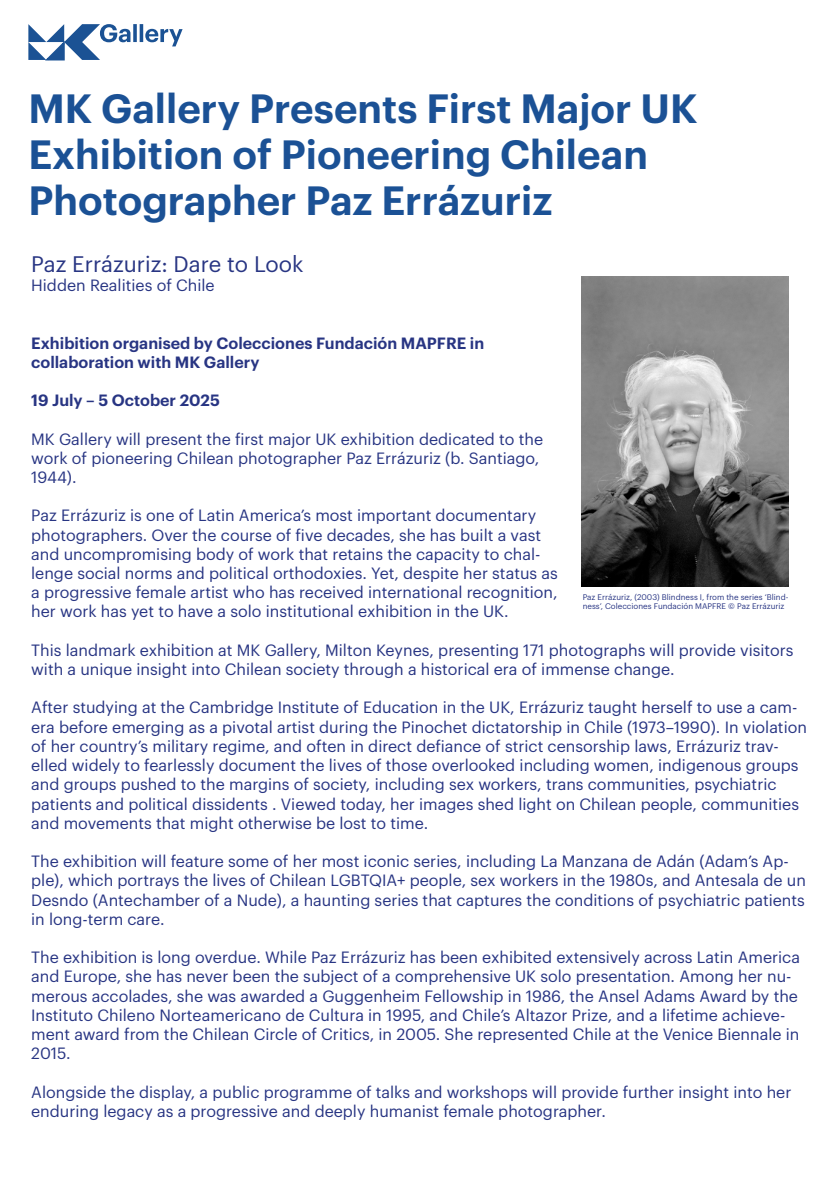
<style>
.page{position:relative;width:840px;height:1191px;background:#fff}
.page>*{position:absolute;margin:0;border:0;box-sizing:border-box;transform-origin:0 0}
.t1{font:600 40px/46px "Graphik";color:#1b5195}
.t2{font:22px "Graphik";color:#283583}
.t3{font:16px/19.2px "Graphik";color:#283583}
.t4{font:600 16px/19.2px "Graphik";color:#283583}
.t5{font:8px/9.6px "Graphik";color:#283583}
</style>
<div class="page">
<svg style="left:28px;top:24px;width:154px;height:37px"></svg>
<img style="left:581px;top:276px;width:207px;height:310px">
<h1 class="t1" style="left:28px;top:82px;width:670px">MK Gallery Presents First Major UK<br>Exhibition of Pioneering Chilean<br>Photographer Paz Errázuriz</h1>
<h2 class="t2" style="left:31px;top:248px;width:274px">Paz Errázuriz: Dare to Look</h2>
<p class="t3" style="left:31px;top:275px;width:185px">Hidden Realities of Chile</p>
<p class="t4" style="left:31px;top:332px;width:454px">Exhibition organised by Colecciones Fundación MAPFRE in collaboration with MK Gallery</p>
<p class="t4" style="left:31px;top:389px;width:190px">19 July – 5 October 2025</p>
<p class="t3" style="left:31px;top:428px;width:513px">MK Gallery will present the first major UK exhibition dedicated to the work of pioneering Chilean photographer Paz Errázuriz (b. Santiago,<br>1944).</p>
<p class="t3" style="left:31px;top:504px;width:528px">Paz Errázuriz is one of Latin America’s most important documentary photographers. Over the course of five decades, she has built a vast and uncompromising body of work that retains the capacity to chal&shy;lenge social norms and political orthodoxies. Yet, despite her status as a progressive female artist who has received international recognition, her work has yet to have a solo institutional exhibition in the UK.</p>
<p class="t3" style="left:31px;top:639px;width:763px">This landmark exhibition at MK Gallery, Milton Keynes, presenting 171 photographs will provide visitors with a unique insight into Chilean society through a historical era of immense change.</p>
<p class="t3" style="left:31px;top:696px;width:776px">After studying at the Cambridge Institute of Education in the UK, Errázuriz taught herself to use a cam&shy;era before emerging as a pivotal artist during the Pinochet dictatorship in Chile (1973–1990). In violation of her country’s military regime, and often in direct defiance of strict censorship laws, Errázuriz trav&shy;elled widely to fearlessly document the lives of those overlooked including women, indigenous groups and groups pushed to the margins of society, including sex workers, trans communities, psychiatric patients and political dissidents . Viewed today, her images shed light on Chilean people, communities and movements that might otherwise be lost to time.</p>
<p class="t3" style="left:31px;top:850px;width:775px">The exhibition will feature some of her most iconic series, including La Manzana de Adán (Adam’s Ap&shy;ple), which portrays the lives of Chilean LGBTQIA+ people, sex workers in the 1980s, and Antesala de un Desndo (Antechamber of a Nude), a haunting series that captures the conditions of psychiatric patients in long-term care.</p>
<p class="t3" style="left:31px;top:946px;width:770px">The exhibition is long overdue. While Paz Errázuriz has been exhibited extensively across Latin America and Europe, she has never been the subject of a comprehensive UK solo presentation. Among her nu&shy;merous accolades, she was awarded a Guggenheim Fellowship in 1986, the Ansel Adams Award by the Instituto Chileno Norteamericano de Cultura in 1995, and Chile’s Altazor Prize, and a lifetime achieve&shy;ment award from the Chilean Circle of Critics, in 2005. She represented Chile at the Venice Biennale in 2015.</p>
<p class="t3" style="left:31px;top:1080px;width:761px">Alongside the display, a public programme of talks and workshops will provide further insight into her enduring legacy as a progressive and deeply humanist female photographer.</p>
<p class="t5" style="left:582px;top:591px;width:207px">Paz Errázuriz, (2003) Blindness I, from the series ‘Blind&shy;ness’, Colecciones Fundación MAPFRE © Paz Errázuriz</p>
</div>
